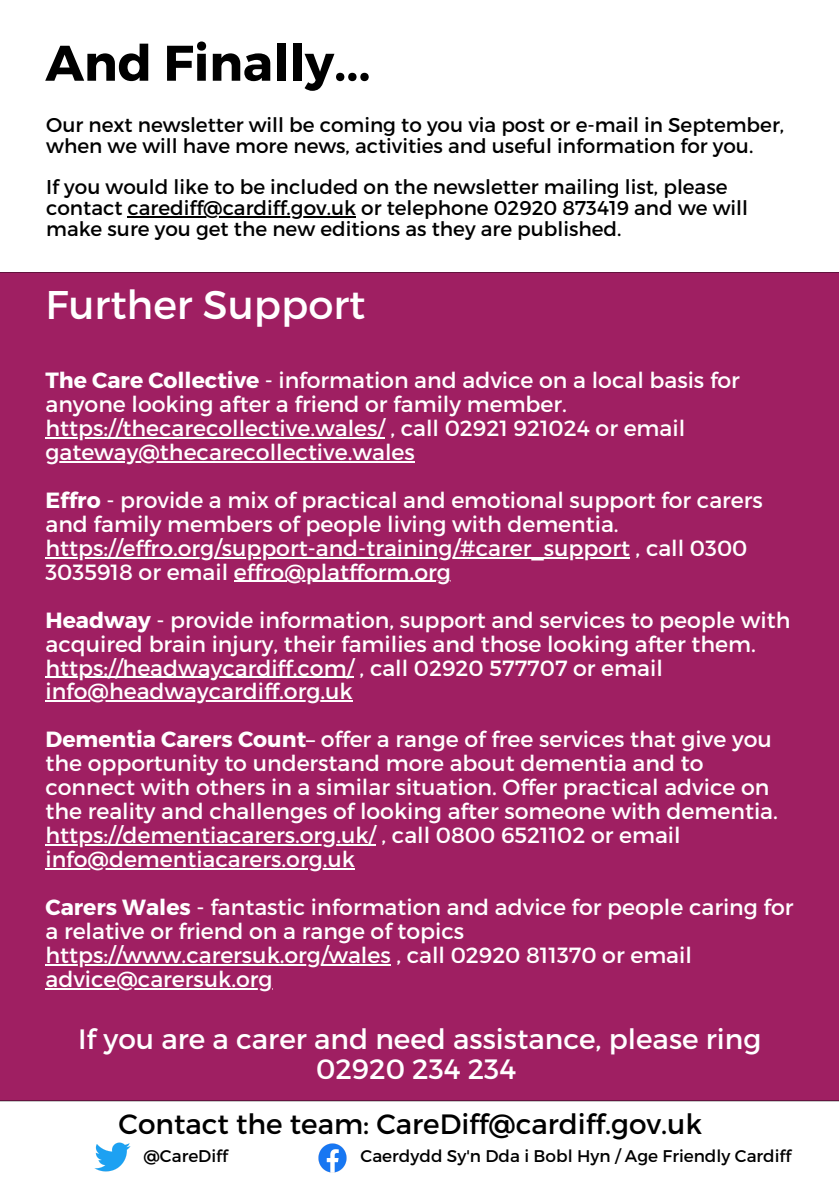
<style>
.page{position:relative;width:839px;height:1191px;background:#fff}
.page>*{position:absolute;margin:0;border:0;box-sizing:border-box;transform-origin:0 0}
.t1{font:700 50px "Montserrat";color:#000}
.t2{font:40px "Montserrat";color:#fff}
.t3{font:28px/30px "Montserrat";color:#fff;text-align:center}
.t4{font:28px "Montserrat";color:#000}
.t5{font:22px/24px "Montserrat";color:#fff}
.t6{font:20px/20.8px "Montserrat";color:#000}
.t7{font:17px "Montserrat";color:#000}
.s1{font-weight:700}
</style>
<div class="page">
<img style="left:94px;top:1142px;width:37px;height:30px">
<img style="left:318px;top:1143px;width:29px;height:30px">
<div style="left:0;top:272px;width:838px;height:829px;background:#9f1f62"></div>
<div style="left:0;top:1027px;width:838px;height:65px;background:#9f1f62"></div>
<hr style="left:128px;top:216px;width:228px;height:2px;background:#000">
<hr style="left:45px;top:437px;width:340px;height:1px;background:#fff">
<hr style="left:45px;top:461px;width:370px;height:1px;background:#fff">
<hr style="left:45px;top:557px;width:585px;height:1px;background:#fff">
<hr style="left:234px;top:581px;width:217px;height:1px;background:#fff">
<hr style="left:45px;top:677px;width:309px;height:1px;background:#fff">
<hr style="left:45px;top:701px;width:307px;height:1px;background:#fff">
<hr style="left:45px;top:844px;width:331px;height:2px;background:#fff">
<hr style="left:45px;top:868px;width:310px;height:2px;background:#fff">
<hr style="left:45px;top:964px;width:345px;height:1px;background:#fff">
<hr style="left:45px;top:988px;width:227px;height:1px;background:#fff">
<p class="t1" style="left:45px;top:30px;width:326px">And Finally...</p>
<p class="t6" style="left:46px;top:114px;width:739px">Our next newsletter will be coming to you via post or e-mail in September, when we will have more news, activities and useful information for you.</p>
<p class="t6" style="left:46px;top:176px;width:703px">If you would like to be included on the newsletter mailing list, please contact carediff@cardiff.gov.uk or telephone 02920 873419 and we will make sure you get the new editions as they are published.</p>
<p class="t2" style="left:45px;top:278px;width:321px">Further Support</p>
<p class="t5" style="left:45px;top:367px;width:696px"><span class="s1">The Care Collective</span> - information and advice on a local basis for anyone looking after a friend or family member.</p>
<p class="t5" style="left:45px;top:415px;width:641px">https://thecarecollective.wales/ , call 02921 921024 or email gateway@thecarecollective.wales</p>
<p class="t5" style="left:45px;top:487px;width:719px"><span class="s1">Effro</span> - provide a mix of practical and emotional support for carers and family members of people living with dementia.</p>
<p class="t5" style="left:45px;top:535px;width:703px">https://effro.org/support-and-training/#carer_support , call 0300<br>3035918 or email effro@platfform.org</p>
<p class="t5" style="left:45px;top:607px;width:746px"><span class="s1">Headway</span> - provide information, support and services to people with acquired brain injury, their families and those looking after them.</p>
<p class="t5" style="left:45px;top:655px;width:619px">https://headwaycardiff.com/ , call 02920 577707 or email info@headwaycardiff.org.uk</p>
<p class="t5" style="left:45px;top:726px;width:734px"><span class="s1">Dementia Carers Count</span>– offer a range of free services that give you the opportunity to understand more about dementia and to connect with others in a similar situation. Offer practical advice on the reality and challenges of looking after someone with dementia.</p>
<p class="t5" style="left:45px;top:822px;width:636px">https://dementiacarers.org.uk/ , call 0800 6521102 or email info@dementiacarers.org.uk</p>
<p class="t5" style="left:45px;top:894px;width:749px"><span class="s1">Carers Wales</span> - fantastic information and advice for people caring for a relative or friend on a range of topics</p>
<p class="t5" style="left:45px;top:942px;width:648px">https://www.carersuk.org/wales , call 02920 811370 or email advice@carersuk.org</p>
<p class="t3" style="left:78px;top:1023px;width:684px">If you are a carer and need assistance, please ring<br>02920 234 234</p>
<p class="t4" style="left:119px;top:1106px;width:585px">Contact the team: CareDiff@cardiff.gov.uk</p>
<p class="t7" style="left:143px;top:1145px;width:86px">@CareDiff</p>
<p class="t7" style="left:360px;top:1145px;width:432px">Caerdydd Sy'n Dda i Bobl Hyn / Age Friendly Cardiff</p>
</div>
